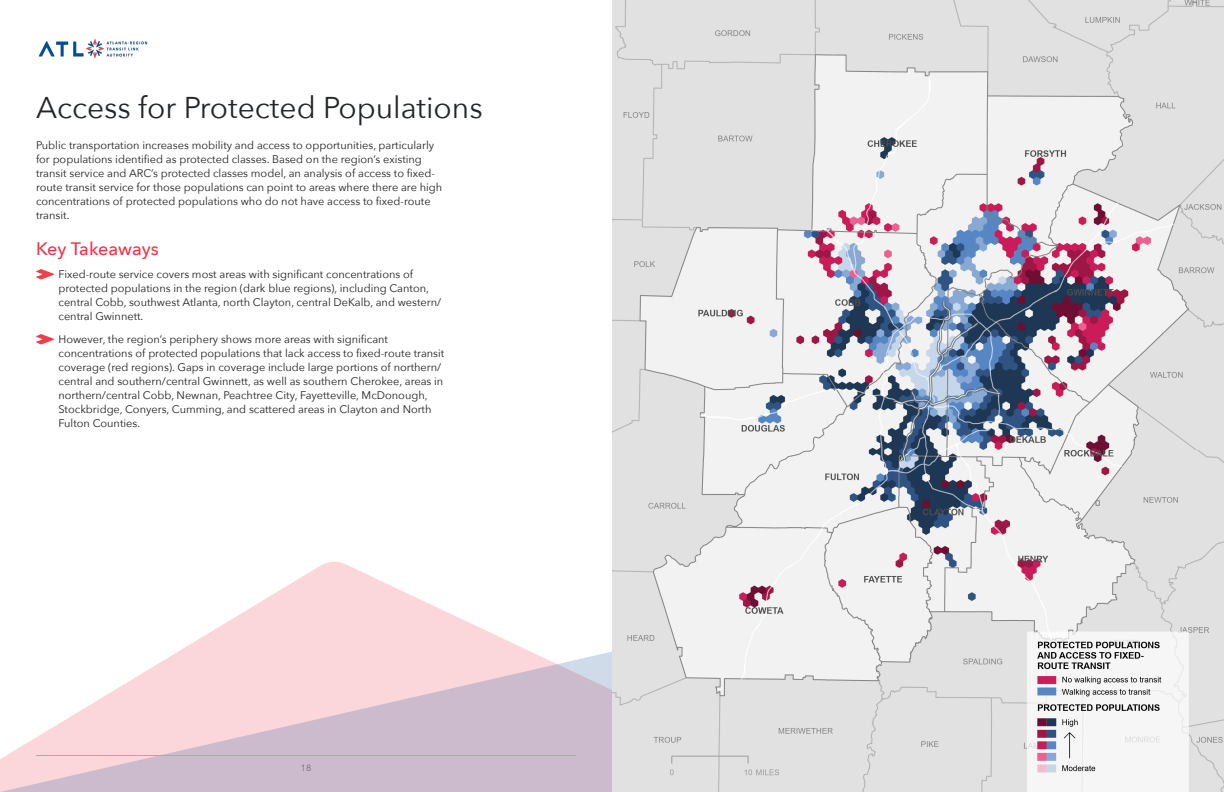
<style>
.page{position:relative;width:1224px;height:792px;background:#fff}
.page>*{position:absolute;margin:0;border:0;box-sizing:border-box;transform-origin:0 0}
.Section_Title{font:30px "Avenir Next";color:#222628}
.Key_Heading{font:500 18px "Avenir Next";color:#ee354b}
.Takeaways_Text{font:11px/14px "Avenir Next";color:#231f20}
.Body_Text{font:11px/14px "Avenir Next";color:#231f20}
.t1{font:9px "Avenir Next";color:#6c6e70}
</style>
<div class="page">
<svg style="left:0;top:562px;width:612px;height:230px"></svg>
<hr style="left:36px;top:755px;width:540px;height:1px;background:#aaaaab">
<img style="left:38px;top:39px;width:110px;height:20px">
<svg style="left:36px;top:269px;width:18px;height:11px"></svg>
<svg style="left:36px;top:334px;width:18px;height:11px"></svg>
<img style="left:612px;top:0;width:612px;height:792px">
<p class="Section_Title" style="left:36px;top:82px;width:448px">Access for Protected Populations</p>
<p class="Body_Text" style="left:36px;top:138px;width:408px">Public transportation increases mobility and access to opportunities, particularly for populations identified as protected classes. Based on the region’s existing transit service and ARC’s protected classes model, an analysis of access to fixed&shy;route transit service for those populations can point to areas where there are high concentrations of protected populations who do not have access to fixed-route transit.</p>
<p class="Key_Heading" style="left:36px;top:234px;width:124px">Key Takeaways</p>
<p class="Takeaways_Text" style="left:58px;top:267px;width:384px">Fixed-route service covers most areas with significant concentrations of protected populations in the region (dark blue regions), including Canton, central Cobb, southwest Atlanta, north Clayton, central DeKalb, and western/ central Gwinnett.</p>
<p class="Takeaways_Text" style="left:58px;top:332px;width:387px">However, the region’s periphery shows more areas with significant concentrations of protected populations that lack access to fixed-route transit coverage (red regions). Gaps in coverage include large portions of northern/ central and southern/central Gwinnett, as well as southern Cherokee, areas in northern/central Cobb, Newnan, Peachtree City, Fayetteville, McDonough, Stockbridge, Conyers, Cumming, and scattered areas in Clayton and North Fulton Counties.</p>
<p class="t1" style="left:301px;top:760px;width:12px">18</p>
</div>
